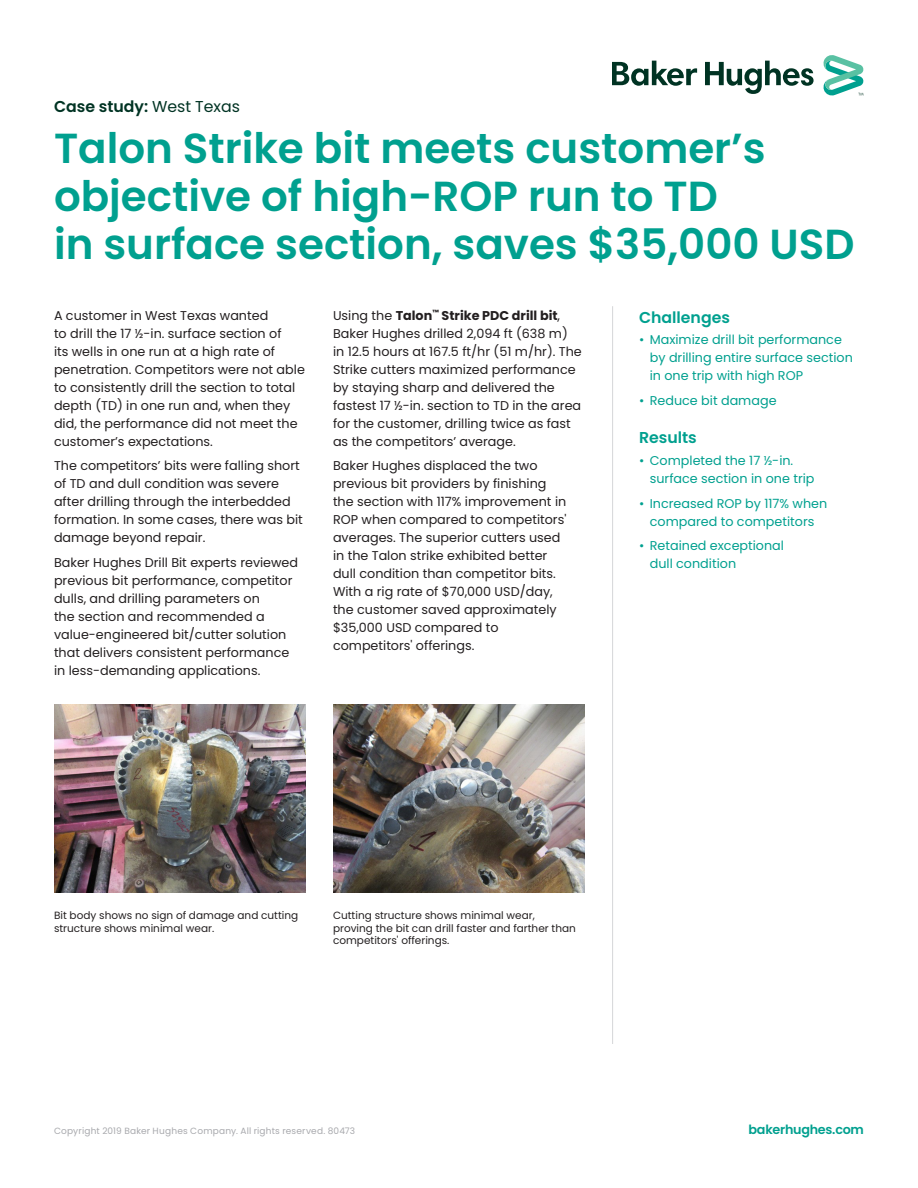
<style>
.page{position:relative;width:918px;height:1188px;background:#fff}
.page>*{position:absolute;margin:0;border:0;box-sizing:border-box;transform-origin:0 0}
._28pt-headline-OFS{font:600 42px/48px "Poppins";color:#00a08f}
.Case_Study-name-OFS{font:600 15.75px "Poppins";color:#003323}
._10_5pt-Sidebar-head{font:600 15.75px "Poppins";color:#00a08f}
._8_5pt-body_text-OFS{font:12.75px/18px "Poppins";color:#231f20}
.t1{font:12.75px/18px "Poppins";color:#00a08f}
.t2{font:600 12.75px "Poppins";letter-spacing:-.02em;color:#00a08f}
._7pt-caption-OFS{font:10.5px/12.8px "Poppins";color:#231f20}
.t3{font:9px "Poppins";letter-spacing:.02em;color:#a8a9ad}
.s1{font-weight:400}
.s2{font-weight:700}
</style>
<div class="page">
<img style="left:54px;top:704px;width:252px;height:189px">
<img style="left:333px;top:704px;width:252px;height:189px">
<hr style="left:612px;top:306px;width:1px;height:738px;background:#d9dadc">
<svg style="left:612px;top:55px;width:252px;height:41px"></svg>
<p class="Case_Study-name-OFS" style="left:54px;top:97px;width:188px">Case study: <span class="s1">West Texas</span></p>
<p class="_28pt-headline-OFS" style="left:54px;top:125px;width:802px">Talon Strike bit meets customer’s objective of high-ROP run to TD<br>in surface section, saves $35,000 USD</p>
<p class="_8_5pt-body_text-OFS" style="left:54px;top:306px;width:252px">A customer in West Texas wanted<br>to drill the 17 ½-in. surface section of<br>its wells in one run at a high rate of penetration. Competitors were not able to consistently drill the section to total depth (TD) in one run and, when they did, the performance did not meet the customer’s expectations.</p>
<p class="_8_5pt-body_text-OFS" style="left:54px;top:457px;width:250px">The competitors’ bits were falling short of TD and dull condition was severe after drilling through the interbedded formation. In some cases, there was bit damage beyond repair.</p>
<p class="_8_5pt-body_text-OFS" style="left:54px;top:554px;width:246px">Baker Hughes Drill Bit experts reviewed previous bit performance, competitor dulls, and drilling parameters on<br>the section and recommended a value-engineered bit/cutter solution that delivers consistent performance in less-demanding applications.</p>
<p class="_8_5pt-body_text-OFS" style="left:333px;top:306px;width:250px">Using the <span class="s2">Talon</span><sup>™</sup> <span class="s2">Strike PDC drill bit</span>, Baker Hughes drilled 2,094 ft (638 m) in 12.5 hours at 167.5 ft/hr (51 m/hr). The Strike cutters maximized performance by staying sharp and delivered the fastest 17 ½-in. section to TD in the area for the customer, drilling twice as fast as the competitors’ average.</p>
<p class="_8_5pt-body_text-OFS" style="left:333px;top:457px;width:235px">Baker Hughes displaced the two previous bit providers by finishing the section with 117% improvement in ROP when compared to competitors' averages. The superior cutters used in the Talon strike exhibited better dull condition than competitor bits.<br>With a rig rate of $70,000 USD/day, the customer saved approximately $35,000 USD compared to competitors' offerings.</p>
<p class="_10_5pt-Sidebar-head" style="left:639px;top:308px;width:93px">Challenges</p>
<p class="t1" style="left:650px;top:331px;width:205px;text-indent:-11px">• Maximize drill bit performance by drilling entire surface section in one trip with high ROP</p>
<p class="t1" style="left:639px;top:392px;width:139px">• Reduce bit damage</p>
<p class="_10_5pt-Sidebar-head" style="left:639px;top:429px;width:59px">Results</p>
<p class="t1" style="left:650px;top:451px;width:166px;text-indent:-11px">• Completed the 17 ½-in. surface section in one trip</p>
<p class="t1" style="left:639px;top:494px;width:190px;text-align:center">• Increased ROP by 117% when compared to competitors</p>
<p class="t1" style="left:650px;top:537px;width:136px;text-indent:-11px">• Retained exceptional dull condition</p>
<p class="_7pt-caption-OFS" style="left:54px;top:909px;width:246px">Bit body shows no sign of damage and cutting structure shows minimal wear.</p>
<p class="_7pt-caption-OFS" style="left:333px;top:909px;width:244px">Cutting structure shows minimal wear, proving the bit can drill faster and farther than competitors' offerings.</p>
<p class="t3" style="left:54px;top:1126px;width:303px">Copyright 2019 Baker Hughes Company. All rights reserved. 80473</p>
<p class="t2" style="left:749px;top:1122px;width:117px">bakerhughes.com</p>
</div>
